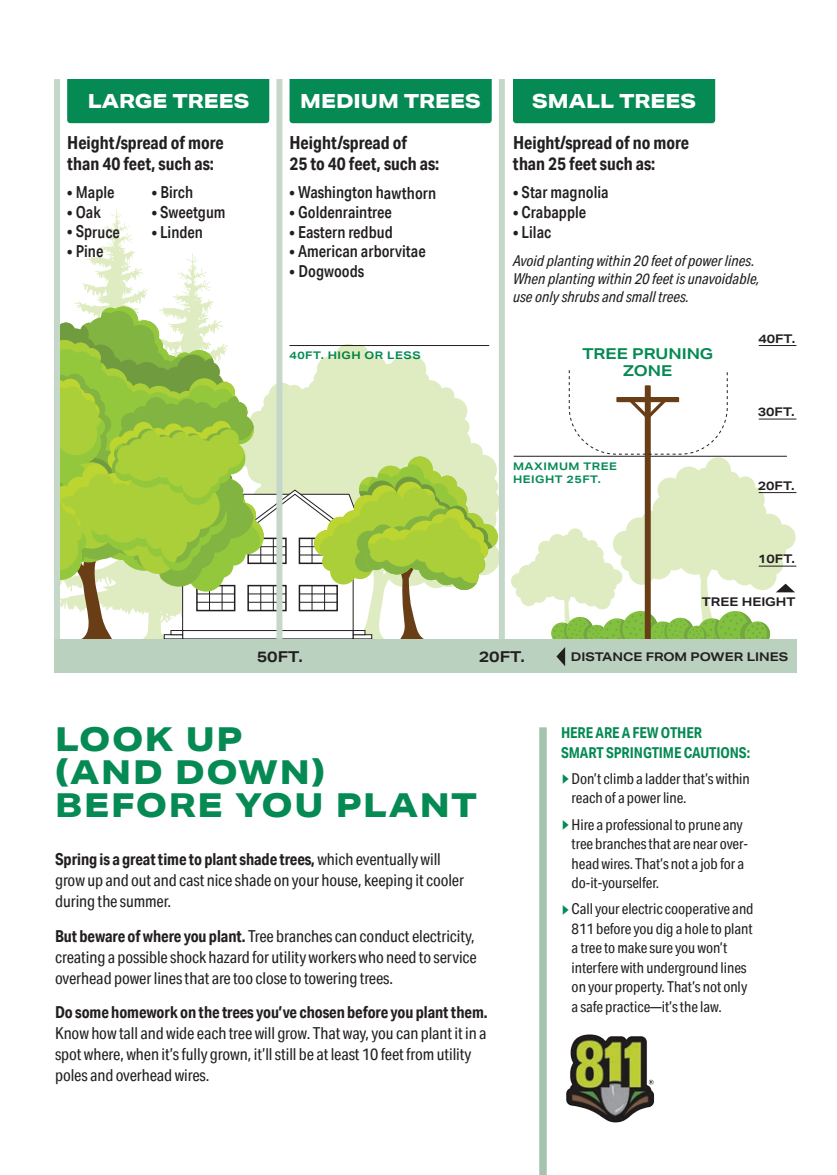
<style>
.page{position:relative;width:837px;height:1175px;background:#fff}
.page>*{position:absolute;margin:0;border:0;box-sizing:border-box;transform-origin:0 0}
.t1{font:800 33px/33px "Aktiv Grotesk Ex";letter-spacing:.05em;color:#058a54}
.t2{font:800 19.5px "Aktiv Grotesk Ex";color:#fff}
.t3{font:700 18px/21px "Aktiv Grotesk Cd";color:#231f20}
.t4{font:16.5px/21px "Aktiv Grotesk Cd";letter-spacing:-.005em;color:#231f20}
.t5{font:500 16.5px "Aktiv Grotesk Cd";color:#231f20}
.t6{font:700 16.5px "Aktiv Grotesk Cd";letter-spacing:-.005em;color:#231f20}
.t7{font:15px/19.5px "Aktiv Grotesk Cd";letter-spacing:-.005em;color:#231f20}
.t8{font:italic 15px/18px "Aktiv Grotesk Cd";color:#231f20}
.t9{font:700 15px/19.5px "Aktiv Grotesk Cd";letter-spacing:-.005em;color:#058a54}
.t10{font:700 15px/16.5px "Aktiv Grotesk Ex";color:#058a54;text-align:center}
.t11{font:700 15px "Aktiv Grotesk Ex";color:#231f20}
.t12{font:700 12px "Aktiv Grotesk Ex";color:#231f20}
.t13{font:700 10.5px/12.8px "Aktiv Grotesk Ex";letter-spacing:.05em;color:#058a54}
.s1{font-weight:700}
</style>
<div class="page">
<hr style="left:759px;top:345px;width:37px;height:1px;background:#231f20">
<svg style="left:60px;top:210px;width:438px;height:429px"></svg>
<div style="left:67px;top:79px;width:202px;height:44px;background:#058a54"></div>
<div style="left:290px;top:79px;width:202px;height:44px;background:#058a54"></div>
<div style="left:513px;top:79px;width:202px;height:44px;background:#058a54"></div>
<div style="left:499px;top:79px;width:6px;height:594px;background:#c4d7c8"></div>
<div style="left:54px;top:79px;width:6px;height:594px;background:#c4d7c8"></div>
<div style="left:276px;top:79px;width:6px;height:594px;background:#c4d7c8"></div>
<div style="left:54px;top:639px;width:742px;height:34px;background:#bad1bf"></div>
<svg style="left:511px;top:370px;width:285px;height:296px"></svg>
<img style="left:566px;top:1034px;width:89px;height:89px">
<div style="left:539px;top:727px;width:8px;height:447px;background:#a4c4ad"></div>
<p class="t2" style="left:88px;top:89px;width:163px">LARGE TREES</p>
<p class="t2" style="left:300px;top:89px;width:182px">MEDIUM TREES</p>
<p class="t2" style="left:532px;top:89px;width:165px">SMALL TREES</p>
<p class="t3" style="left:67px;top:131px;width:158px">Height/spread of more than 40 feet, such as:</p>
<p class="t3" style="left:289px;top:131px;width:151px">Height/spread of<br>25 to 40 feet, such as:</p>
<p class="t3" style="left:513px;top:131px;width:177px">Height /spread of no more than 25 feet such as:</p>
<p class="t5" style="left:67px;top:183px;width:49px">• Maple</p>
<p class="t5" style="left:67px;top:202px;width:35px">• Oak</p>
<p class="t5" style="left:67px;top:222px;width:54px">• Spruce</p>
<p class="t5" style="left:67px;top:241px;width:38px">• Pine</p>
<p class="t5" style="left:513px;top:183px;width:97px">• Star magnolia</p>
<p class="t5" style="left:513px;top:202px;width:75px">• Crabapple</p>
<p class="t5" style="left:513px;top:222px;width:40px">• Lilac</p>
<p class="t5" style="left:152px;top:183px;width:43px">• Birch</p>
<p class="t5" style="left:152px;top:202px;width:75px">• Sweetgum</p>
<p class="t5" style="left:152px;top:222px;width:53px">• Linden</p>
<p class="t5" style="left:290px;top:183px;width:148px">• Washington hawthorn</p>
<p class="t5" style="left:290px;top:202px;width:104px">• Goldenraintree</p>
<p class="t5" style="left:289px;top:222px;width:105px">• Eastern redbud</p>
<p class="t5" style="left:289px;top:241px;width:138px">• American arborvitae</p>
<p class="t5" style="left:289px;top:261px;width:76px">• Dogwoods</p>
<p class="t8" style="left:513px;top:252px;width:249px">Avoid planting within 20 feet of power lines.<br>When planting within 20 feet is unavoidable, use only shrubs and small trees.</p>
<p class="t13" style="left:289px;top:349px;width:133px">40FT. HIGH OR LESS</p>
<p class="t10" style="left:582px;top:345px;width:132px">TREE PRUNING<br>ZONE</p>
<p class="t13" style="left:513px;top:460px;width:106px">MAXIMUM TREE<br>HEIGHT 25FT.</p>
<p class="t12" style="left:758px;top:331px;width:38px">40FT.</p>
<p class="t12" style="left:758px;top:404px;width:38px">30FT.</p>
<p class="t12" style="left:758px;top:478px;width:38px">20FT.</p>
<p class="t12" style="left:758px;top:551px;width:38px">10FT.</p>
<p class="t12" style="left:702px;top:594px;width:95px">TREE HEIGHT</p>
<p class="t11" style="left:257px;top:647px;width:48px">50FT.</p>
<p class="t12" style="left:571px;top:649px;width:219px">DISTANCE FROM POWER LINES</p>
<p class="t11" style="left:479px;top:647px;width:48px">20FT.</p>
<h1 class="t1" style="left:55px;top:722px;width:423px">LOOK UP<br>(AND DOWN)<br>BEFORE YOU PLANT</h1>
<p class="t4" style="left:55px;top:848px;width:411px"><span class="s1">Spring is a great time to plant shade trees,</span> which eventually will grow up and out and cast nice shade on your house, keeping it cooler during the summer.</p>
<p class="t4" style="left:55px;top:925px;width:423px;text-align:justify"><span class="s1">But beware of where you plant.</span> Tree branches can conduct electricity, creating a possible shock hazard for utility workers who need to service overhead power lines that are too close to towering trees.</p>
<p class="t6" style="left:55px;top:1002px;width:434px">Do some homework on the trees you’ve chosen before you plant them.</p>
<p class="t4" style="left:55px;top:1022px;width:433px">Know how tall and wide each tree will grow. That way, you can plant it in a spot where, when it’s fully grown, it’ll still be at least 10 feet from utility poles and overhead wires.</p>
<p class="t9" style="left:561px;top:722px;width:191px">HERE ARE A FEW OTHER<br>SMART SPRINGTIME CAUTIONS:</p>
<p class="t7" style="left:572px;top:768px;width:180px">Don’t climb a ladder that’s within reach of a power line.</p>
<p class="t7" style="left:572px;top:814px;width:178px">Hire a professional to prune any tree branches that are near over&shy;head wires. That’s not a job for a do-it-yourselfer.</p>
<p class="t7" style="left:572px;top:899px;width:183px">Call your electric cooperative and<br>811 before you dig a hole to plant a tree to make sure you won’t interfere with underground lines on your property. That’s not only a safe practice—it’s the law.</p>
</div>
